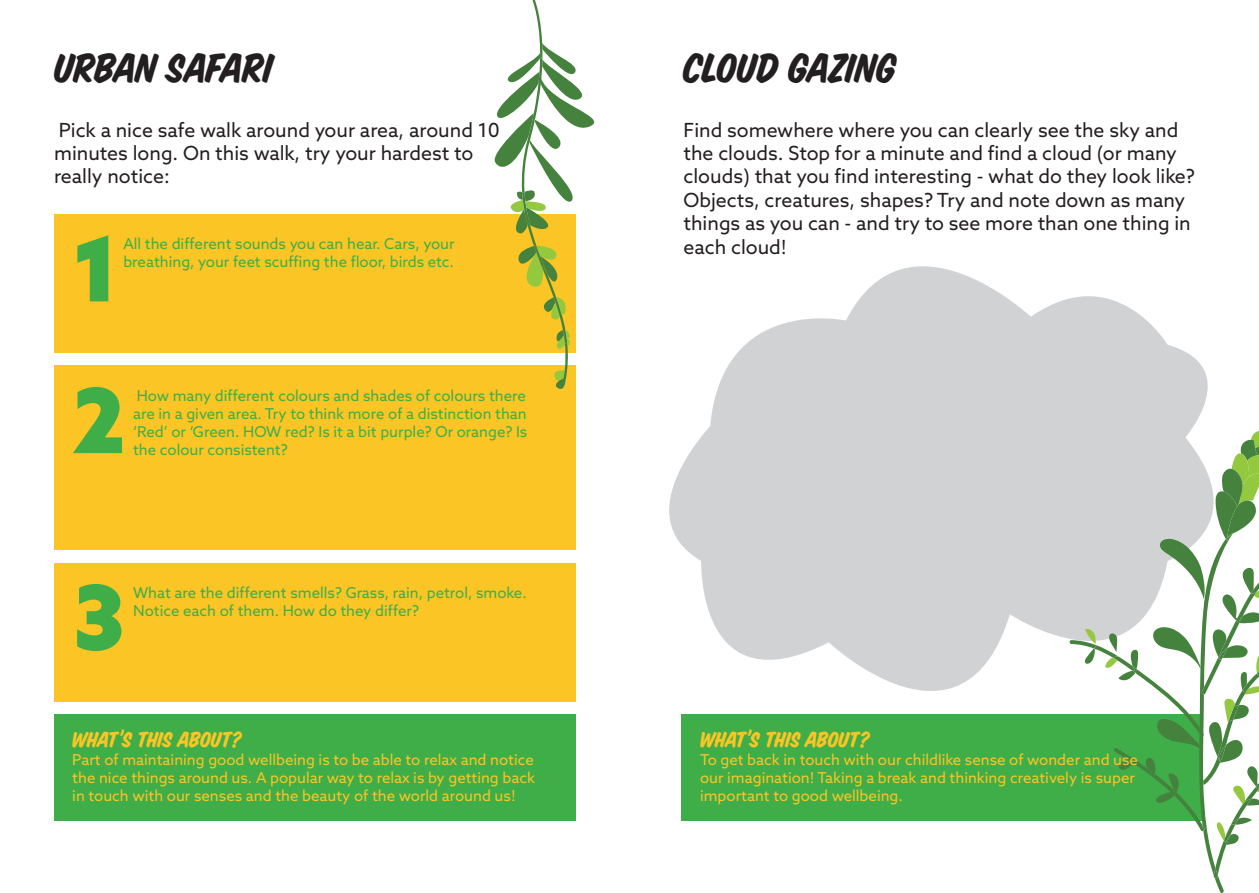
<style>
.page{position:relative;width:1259px;height:893px;background:#fff}
.page>*{position:absolute;margin:0;border:0;box-sizing:border-box;transform-origin:0 0}
.t1{font:900 90px "Azo Sans";color:#3fae49}
.t2{font:45px "House Slant";letter-spacing:-.005em;color:#231f20}
.t3{font:24px "House Slant";letter-spacing:-.015em;color:#fac525}
.t4{font:19.5px/23.4px "Azo Sans";color:#231f20}
.t5{font:15px/18px "Azo Sans";color:#3fae49}
.t6{font:15px/18px "Azo Sans";color:#fac525;text-align:justify}
</style>
<div class="page">
<div style="left:54px;top:214px;width:521px;height:139px;background:#fac525"></div>
<div style="left:54px;top:366px;width:521px;height:184px;background:#fac525"></div>
<div style="left:54px;top:563px;width:521px;height:139px;background:#fac525"></div>
<div style="left:54px;top:714px;width:521px;height:106px;background:#3fae49"></div>
<svg style="left:669px;top:266px;width:539px;height:503px;fill:#d1d2d4"></svg>
<div style="left:682px;top:714px;width:521px;height:106px;background:#3fae49"></div>
<svg style="left:489px;top:0;width:106px;height:391px"></svg>
<svg style="left:1069px;top:430px;width:190px;height:463px"></svg>
<p class="t2" style="left:54px;top:41px;width:221px">URBAN SAFARI</p>
<p class="t4" style="left:54px;top:118px;width:447px">Pick a nice safe walk around your area, around 10 minutes long. On this walk, try your hardest to really notice:</p>
<p class="t1" style="left:72px;top:209px;width:49px">1</p>
<p class="t5" style="left:123px;top:235px;width:333px">All the different sounds you can hear. Cars, your breathing, your feet scuffing the floor, birds etc.</p>
<p class="t1" style="left:72px;top:361px;width:56px">2</p>
<p class="t5" style="left:133px;top:386px;width:396px;text-align:justify">How many different colours and shades of colours there are in a given area. Try to think more of a distinction than ‘Red’ or ‘Green. HOW red? Is it a bit purple? Or orange? Is</p>
<p class="t5" style="left:133px;top:440px;width:156px">the colour consistent?</p>
<p class="t1" style="left:72px;top:558px;width:54px">3</p>
<p class="t5" style="left:133px;top:583px;width:395px">What are the different smells? Grass, rain, petrol, smoke.<br>Notice each of them. How do they differ?</p>
<p class="t3" style="left:72px;top:725px;width:172px">WHAT’S THIS ABOUT?</p>
<p class="t6" style="left:72px;top:750px;width:464px">Part of maintaining good wellbeing is to be able to relax and notice the nice things around us. A popular way to relax is by getting back in touch with our senses and the beauty of the world around us!</p>
<p class="t2" style="left:683px;top:41px;width:215px">CLOUD GAZING</p>
<p class="t4" style="left:683px;top:118px;width:513px">Find somewhere where you can clearly see the sky and the clouds. Stop for a minute and find a cloud (or many clouds) that you find interesting - what do they look like?<br>Objects, creatures, shapes? Try and note down as many things as you can - and try to see more than one thing in each cloud!</p>
<p class="t3" style="left:700px;top:725px;width:172px">WHAT’S THIS ABOUT?</p>
<p class="t6" style="left:700px;top:750px;width:439px;text-align:left">To get back in touch with our childlike sense of wonder and use our imagination! Taking a break and thinking creatively is super important to good wellbeing.</p>
</div>
